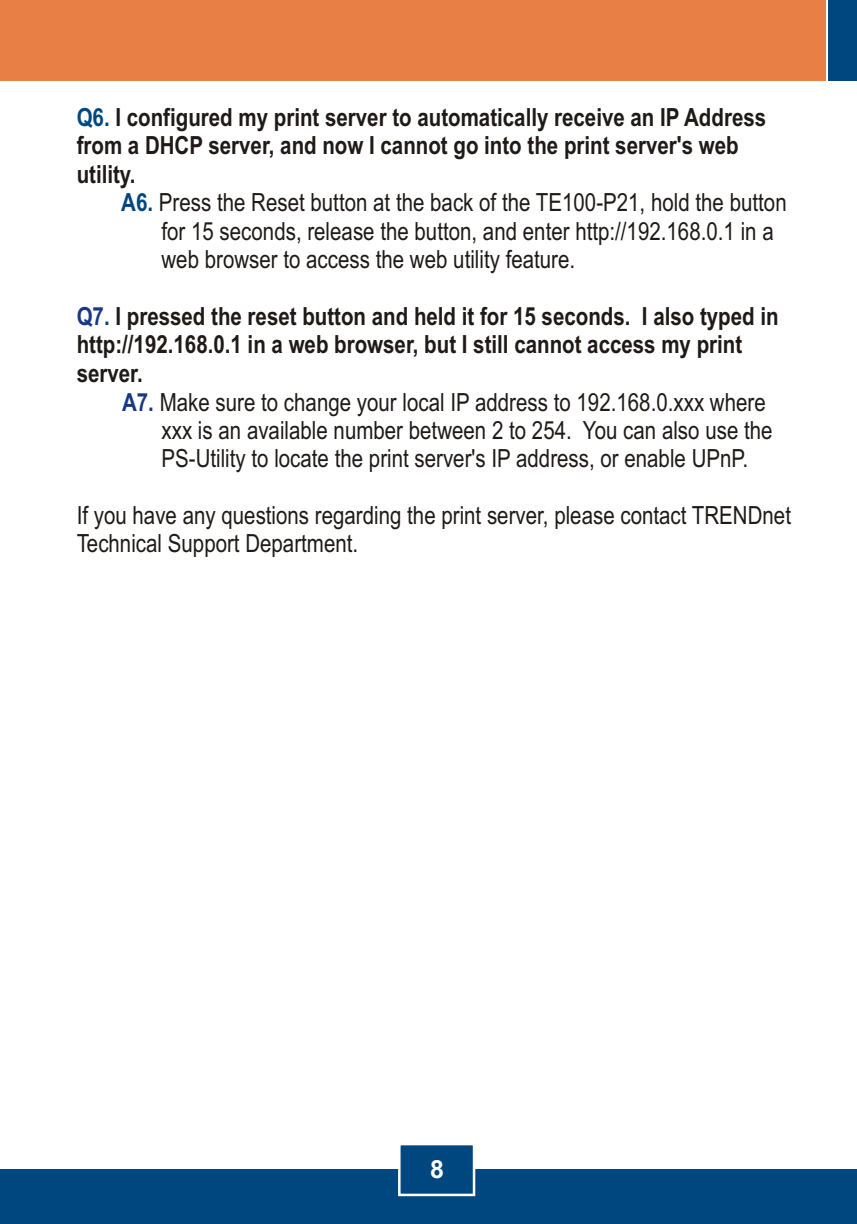
<style>
.page{position:relative;width:857px;height:1224px;background:#fff}
.page>*{position:absolute;margin:0;border:0;box-sizing:border-box;transform-origin:0 0}
.t1{font:25px/28.2px "Arial Narrow";color:#1f1a17}
.t2{font:700 25px/28.5px "Arial Narrow";color:#1f1a17}
.t3{font:700 25px "Arial";color:#fff}
.s1{color:#004780}
.s2{font-weight:700;color:#004780}
.s3{color:#173885}
.s4{font-weight:700;color:#173885}
</style>
<div class="page">
<div style="left:0;top:1170px;width:857px;height:54px;background:#004780"></div>
<div style="left:0;top:0;width:826px;height:81px;background:#e88045"></div>
<div style="left:829px;top:0;width:28px;height:81px;background:#004780"></div>
<svg style="left:397px;top:1145px;width:79px;height:52px"></svg>
<p class="t2" style="left:77px;top:105px;width:691px"><span class="s1">Q6.</span> I configured my print server to automatically receive an IP Address</p>
<p class="t2" style="left:77px;top:134px;width:663px">from a DHCP server, and now I cannot go into the print server's web utility.</p>
<p class="t1" style="left:161px;top:219px;width:614px">for 15 seconds, release the button, and enter http://192.168.0.1 in a web browser to access the web utility feature.</p>
<p class="t1" style="left:121px;top:191px;width:667px"><span class="s2">A6.</span> Press the Reset button at the back of the TE100-P21, hold the button</p>
<p class="t2" style="left:77px;top:304px;width:703px"><span class="s3">Q7.</span> I pressed the reset button and held it for 15 seconds. I also typed in</p>
<p class="t2" style="left:77px;top:333px;width:667px">http://192.168.0.1 in a web browser, but I still cannot access my print server.</p>
<p class="t1" style="left:161px;top:418px;width:612px">xxx is an available number between 2 to 254. You can also use the<br>PS-Utility to locate the print server's IP address, or enable UPnP.</p>
<p class="t1" style="left:77px;top:503px;width:716px">If you have any questions regarding the print server, please contact TRENDnet<br>Technical Support Department.</p>
<p class="t1" style="left:122px;top:390px;width:645px"><span class="s4">A7.</span> Make sure to change your local IP address to 192.168.0.xxx where</p>
<p class="t3" style="left:430px;top:1160px;width:15px">8</p>
</div>
